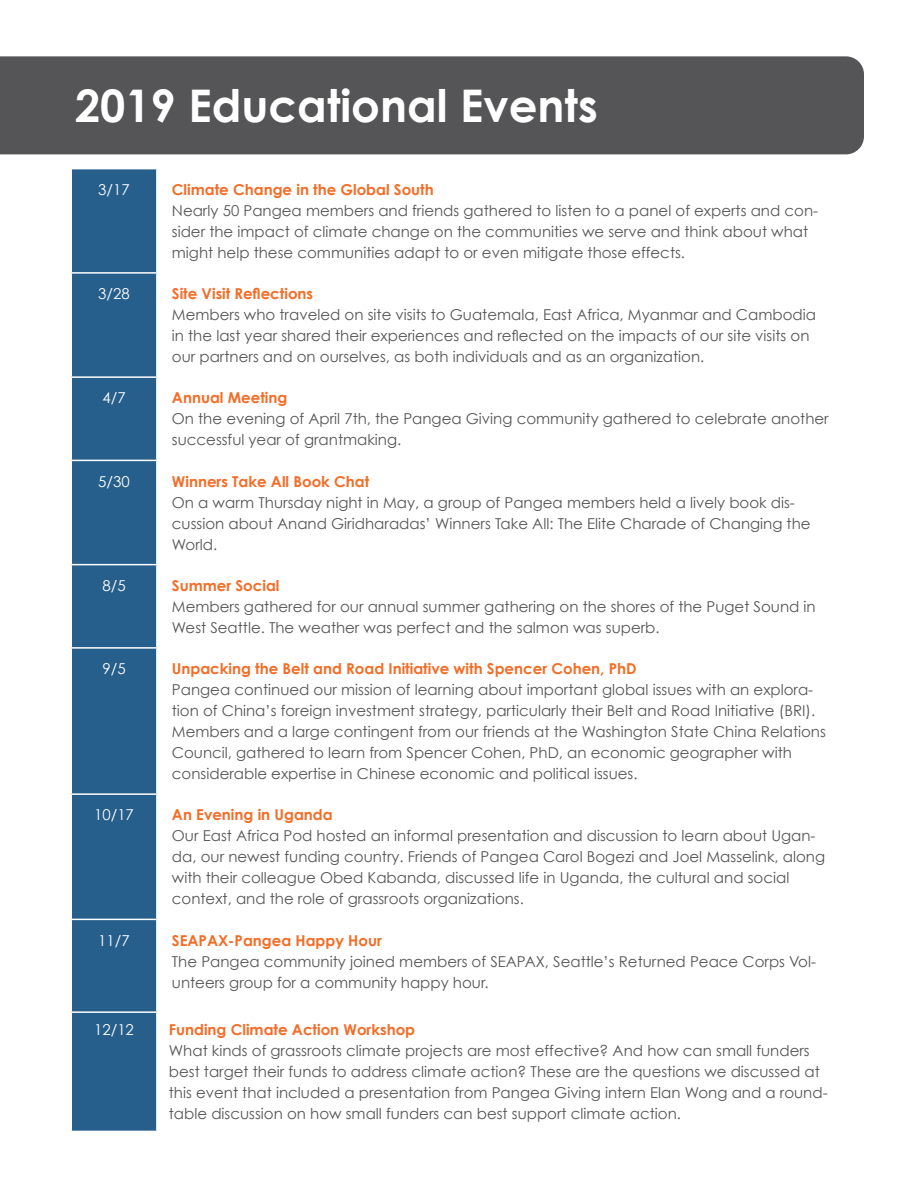
<style>
.page{position:relative;width:918px;height:1188px;background:#fff}
.page>*{position:absolute;margin:0;border:0;box-sizing:border-box;transform-origin:0 0}
.t1{font:700 45px "Century Gothic";color:#fff}
.t2{font:15px/21px "Century Gothic";color:#555557}
.t3{font:700 15px "Century Gothic";color:#f36d27}
.t4{font:15px "Century Gothic";color:#fff}
</style>
<div class="page">
<div style="left:0;top:56px;width:864px;height:98px;background:#555557"></div>
<div style="left:72px;top:169px;width:84px;height:962px;background:#265e8c"></div>
<hr style="left:70px;top:272px;width:87px;height:2px;background:#fff">
<hr style="left:70px;top:376px;width:87px;height:2px;background:#fff">
<hr style="left:70px;top:460px;width:87px;height:1px;background:#fff">
<hr style="left:70px;top:564px;width:87px;height:1px;background:#fff">
<hr style="left:70px;top:647px;width:87px;height:2px;background:#fff">
<hr style="left:70px;top:793px;width:87px;height:2px;background:#fff">
<hr style="left:70px;top:919px;width:87px;height:1px;background:#fff">
<hr style="left:70px;top:1011px;width:87px;height:2px;background:#fff">
<p class="t1" style="left:75px;top:77px;width:524px">2019 Educational Events</p>
<p class="t4" style="left:98px;top:180px;width:33px">3/17</p>
<p class="t3" style="left:172px;top:180px;width:263px">Climate Change in the Global South</p>
<p class="t2" style="left:172px;top:200px;width:648px">Nearly 50 Pangea members and friends gathered to listen to a panel of experts and con&shy;sider the impact of climate change on the communities we serve and think about what might help these communities adapt to or even mitigate those effects.</p>
<p class="t4" style="left:98px;top:285px;width:33px">3/28</p>
<p class="t3" style="left:172px;top:284px;width:143px">Site Visit Reflections</p>
<p class="t2" style="left:172px;top:304px;width:646px">Members who traveled on site visits to Guatemala, East Africa, Myanmar and Cambodia in the last year shared their experiences and reflected on the impacts of our site visits on our partners and on ourselves, as both individuals and as an organization.</p>
<p class="t4" style="left:102px;top:389px;width:25px">4/7</p>
<p class="t3" style="left:172px;top:389px;width:117px">Annual Meeting</p>
<p class="t2" style="left:172px;top:408px;width:658px">On the evening of April 7th, the Pangea Giving community gathered to celebrate another successful year of grantmaking.</p>
<p class="t4" style="left:98px;top:472px;width:33px">5/30</p>
<p class="t3" style="left:172px;top:472px;width:199px">Winners Take All Book Chat</p>
<p class="t2" style="left:172px;top:492px;width:640px">On a warm Thursday night in May, a group of Pangea members held a lively book dis&shy;cussion about Anand Giridharadas’ Winners Take All: The Elite Charade of Changing the<br>World.</p>
<p class="t4" style="left:102px;top:576px;width:25px">8/5</p>
<p class="t3" style="left:172px;top:576px;width:109px">Summer Social</p>
<p class="t2" style="left:172px;top:596px;width:645px">Members gathered for our annual summer gathering on the shores of the Puget Sound in<br>West Seattle. The weather was perfect and the salmon was superb.</p>
<p class="t4" style="left:102px;top:660px;width:25px">9/5</p>
<p class="t3" style="left:172px;top:659px;width:466px">Unpacking the Belt and Road Initiative with Spencer Cohen, PhD</p>
<p class="t2" style="left:172px;top:679px;width:655px">Pangea continued our mission of learning about important global issues with an explora&shy;tion of China’s foreign investment strategy, particularly their Belt and Road Initiative (BRI).<br>Members and a large contingent from our friends at the Washington State China Relations Council, gathered to learn from Spencer Cohen, PhD, an economic geographer with considerable expertise in Chinese economic and political issues.</p>
<p class="t4" style="left:94px;top:806px;width:41px">10/17</p>
<p class="t3" style="left:172px;top:806px;width:162px">An Evening in Uganda</p>
<p class="t2" style="left:172px;top:825px;width:655px">Our East Africa Pod hosted an informal presentation and discussion to learn about Ugan&shy;da, our newest funding country. Friends of Pangea Carol Bogezi and Joel Masselink, along with their colleague Obed Kabanda, discussed life in Uganda, the cultural and social context, and the role of grassroots organizations.</p>
<p class="t4" style="left:98px;top:931px;width:33px">11/7</p>
<p class="t3" style="left:172px;top:931px;width:211px">SEAPAX-Pangea Happy Hour</p>
<p class="t2" style="left:172px;top:951px;width:646px">The Pangea community joined members of SEAPAX, Seattle’s Returned Peace Corps Vol&shy;unteers group for a community happy hour.</p>
<p class="t4" style="left:94px;top:1021px;width:41px">12/12</p>
<p class="t3" style="left:169px;top:1021px;width:248px">Funding Climate Action Workshop</p>
<p class="t2" style="left:169px;top:1040px;width:660px">What kinds of grassroots climate projects are most effective? And how can small funders best target their funds to address climate action? These are the questions we discussed at this event that included a presentation from Pangea Giving intern Elan Wong and a round&shy;table discussion on how small funders can best support climate action.</p>
</div>
